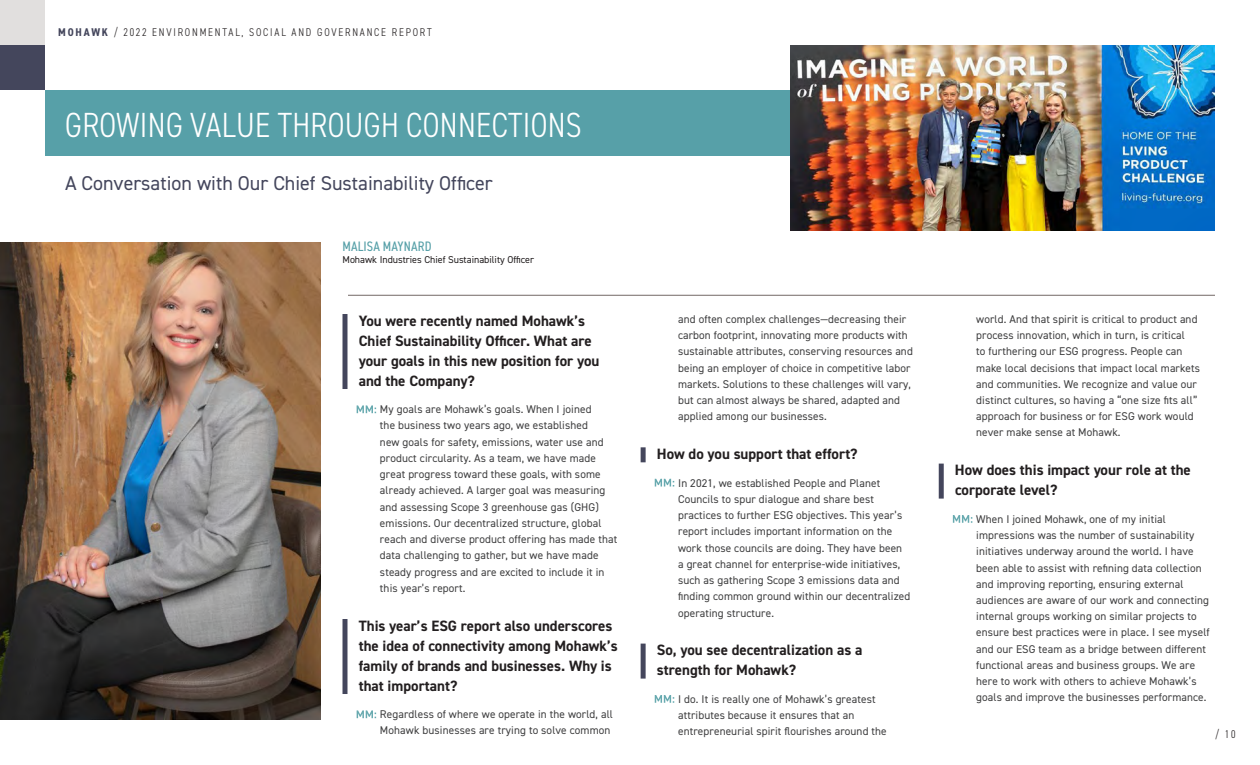
<style>
.page{position:relative;width:1260px;height:765px;background:#fff}
.page>*{position:absolute;margin:0;border:0;box-sizing:border-box;transform-origin:0 0}
.Section_Headings{font:300 condensed 35px "DIN2014";letter-spacing:.01em;color:#fff}
.Intro_Copy{font:20px "DIN2014";color:#44465c}
.Q_A_Questions-Navy{font:700 15px/20px "DIN2014";color:#231f20}
.Q_A_Names{font:condensed 13.75px "DIN2014";letter-spacing:.01em;color:#57a0a8}
.Q_A_Responses{font:11.25px/16.2px "DIN2014";letter-spacing:.01em;color:#3e3e3f}
.t1{font:300 condensed 11.25px "DIN2014";letter-spacing:.16em;color:#231f20}
.Q_A_Titles{font:10px "DIN2014";color:#231f20}
.s1{font-weight:700;color:#44465c}
</style>
<div class="page">
<div style="left:45px;top:90px;width:745px;height:66px;background:#57a0a8"></div>
<img style="left:0;top:242px;width:321px;height:478px">
<div style="left:343px;top:314px;width:5px;height:75px;background:#44465c"></div>
<div style="left:343px;top:619px;width:5px;height:75px;background:#44465c"></div>
<svg style="left:357px;top:405px;width:19px;height:8px"></svg>
<svg style="left:357px;top:710px;width:19px;height:8px"></svg>
<div style="left:641px;top:447px;width:5px;height:15px;background:#44465c"></div>
<div style="left:641px;top:644px;width:5px;height:35px;background:#44465c"></div>
<svg style="left:655px;top:479px;width:19px;height:8px"></svg>
<svg style="left:655px;top:695px;width:19px;height:8px"></svg>
<div style="left:939px;top:464px;width:5px;height:35px;background:#44465c"></div>
<svg style="left:953px;top:515px;width:19px;height:8px"></svg>
<hr style="left:348px;top:295px;width:867px;height:1px;background:#726865">
<img style="left:790px;top:45px;width:424px;height:186px">
<div style="left:0;top:0;width:45px;height:45px;background:#e1dfde"></div>
<div style="left:0;top:45px;width:45px;height:45px;background:#44465c"></div>
<p class="t1" style="left:58px;top:25px;width:375px"><span class="s1">MOHAWK</span> / 2022 ENVIRONMENTAL, SOCIAL AND GOVERNANCE REPORT</p>
<h1 class="Section_Headings" style="left:65px;top:103px;width:518px">GROWING VALUE THROUGH CONNECTIONS</h1>
<p class="Intro_Copy" style="left:65px;top:170px;width:429px">A Conversation with Our Chief Sustainability Officer</p>
<p class="Q_A_Names" style="left:343px;top:237px;width:90px">MALISA MAYNARD</p>
<p class="Q_A_Titles" style="left:343px;top:254px;width:193px">Mohawk Industries Chief Sustainability Officer</p>
<p class="Q_A_Questions-Navy" style="left:359px;top:310px;width:242px">You were recently named Mohawk’s<br>Chief Sustainability Officer. What are your goals in this new position for you and the Company?</p>
<p class="Q_A_Responses" style="left:380px;top:401px;width:239px">My goals are Mohawk’s goals. When I joined<br>the business two years ago, we established<br>new goals for safety, emissions, water use and product circularity. As a team, we have made great progress toward these goals, with some already achieved. A larger goal was measuring and assessing Scope 3 greenhouse gas (GHG) emissions. Our decentralized structure, global reach and diverse product offering has made that data challenging to gather, but we have made steady progress and are excited to include it in this year’s report.</p>
<p class="Q_A_Questions-Navy" style="left:359px;top:615px;width:261px">This year’s ESG report also underscores the idea of connectivity among Mohawk’s family of brands and businesses. Why is that important?</p>
<p class="Q_A_Responses" style="left:380px;top:706px;width:234px">Regardless of where we operate in the world, all<br>Mohawk businesses are trying to solve common</p>
<p class="Q_A_Responses" style="left:678px;top:311px;width:236px">and often complex challenges—decreasing their carbon footprint, innovating more products with sustainable attributes, conserving resources and being an employer of choice in competitive labor markets. Solutions to these challenges will vary, but can almost always be shared, adapted and applied among our businesses.</p>
<p class="Q_A_Questions-Navy" style="left:657px;top:444px;width:202px">How do you support that effort?</p>
<p class="Q_A_Responses" style="left:678px;top:474px;width:234px">In 2021, we established People and Planet Councils to spur dialogue and share best practices to further ESG objectives. This year’s report includes important information on the work those councils are doing. They have been a great channel for enterprise-wide initiatives, such as gathering Scope 3 emissions data and finding common ground within our decentralized operating structure.</p>
<p class="Q_A_Questions-Navy" style="left:657px;top:640px;width:207px">So, you see decentralization as a strength for Mohawk?</p>
<p class="Q_A_Responses" style="left:678px;top:691px;width:210px">I do. It is really one of Mohawk’s greatest attributes because it ensures that an entrepreneurial spirit flourishes around the</p>
<p class="Q_A_Responses" style="left:976px;top:311px;width:225px">world. And that spirit is critical to product and process innovation, which in turn, is critical<br>to furthering our ESG progress. People can make local decisions that impact local markets and communities. We recognize and value our distinct cultures, so having a “one size fits all” approach for business or for ESG work would never make sense at Mohawk.</p>
<p class="Q_A_Questions-Navy" style="left:955px;top:460px;width:237px">How does this impact your role at the corporate level?</p>
<p class="Q_A_Responses" style="left:976px;top:511px;width:235px">When I joined Mohawk, one of my initial impressions was the number of sustainability initiatives underway around the world. I have been able to assist with refining data collection and improving reporting, ensuring external audiences are aware of our work and connecting internal groups working on similar projects to ensure best practices were in place. I see myself and our ESG team as a bridge between different functional areas and business groups. We are here to work with others to achieve Mohawk’s goals and improve the businesses performance.</p>
<p class="t1" style="left:1215px;top:727px;width:22px">/ 10</p>
</div>
